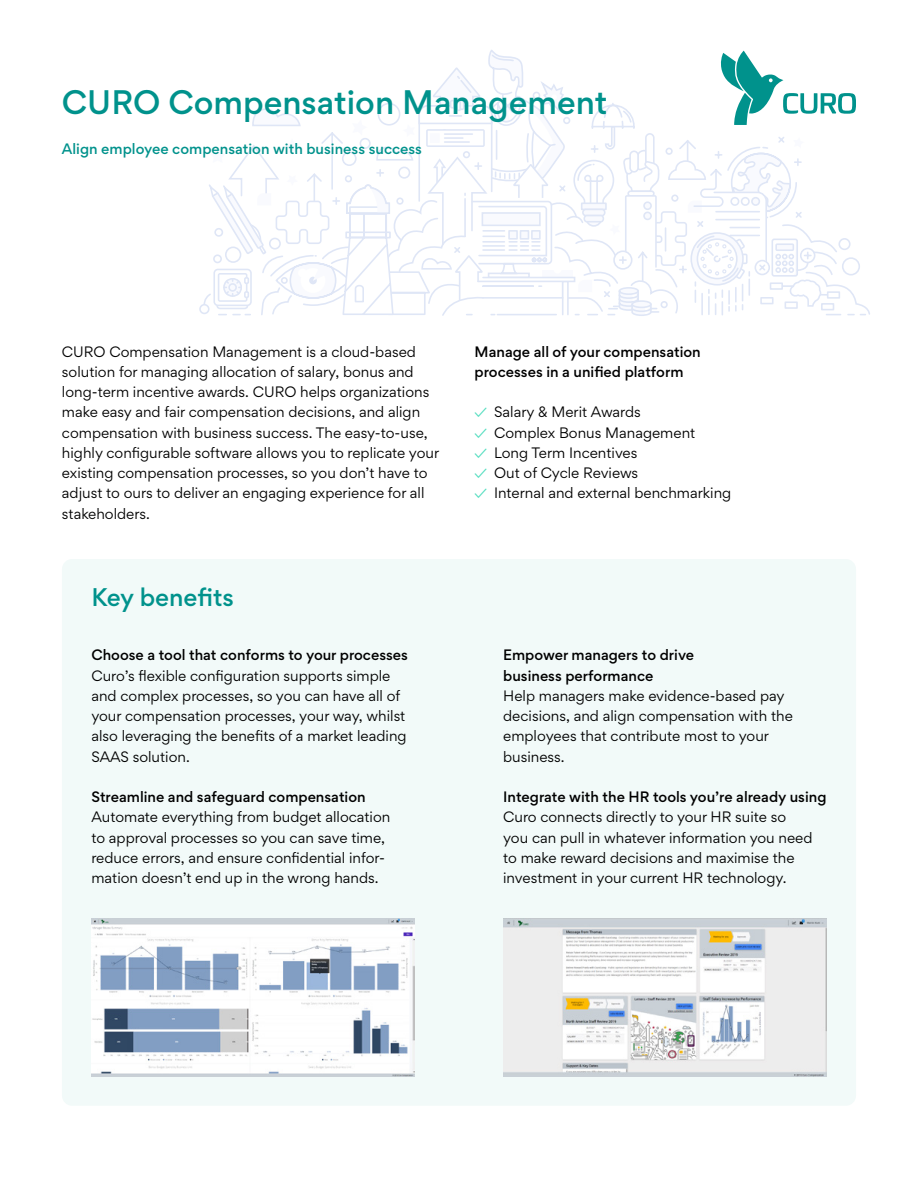
<style>
.page{position:relative;width:918px;height:1188px;background:#fff}
.page>*{position:absolute;margin:0;border:0;box-sizing:border-box;transform-origin:0 0}
.t1{font:500 30.3px "Gordita";color:#00928c}
.t2{font:500 22.8px "Gordita";color:#00928c}
.t3{font:13.5px/20.2px "Gordita";color:#000}
.t4{font:500 13.5px/20.2px "Gordita";color:#000}
.t5{font:500 13.5px "Gordita";color:#00928c}
.s1{color:#50ddbe}
</style>
<div class="page">
<div style="left:62px;top:559px;width:794px;height:547px;background:#f2faf9;border-radius:10px"></div>
<svg style="left:207px;top:50px;width:658px;height:266px"></svg>
<img style="left:503px;top:919px;width:324px;height:157px">
<img style="left:91px;top:918px;width:324px;height:158px">
<h1 class="t1" style="left:62px;top:79px;width:547px">CURO Compensation Management</h1>
<p class="t5" style="left:62px;top:139px;width:362px">Align employee compensation with business success</p>
<p class="t3" style="left:62px;top:341px;width:379px">CURO Compensation Management is a cloud-based solution for managing allocation of salary, bonus and long-term incentive awards. CURO helps organizations make easy and fair compensation decisions, and align compensation with business success. The easy-to-use, highly configurable software allows you to replicate your existing compensation processes, so you don’t have to adjust to ours to deliver an engaging experience for all stakeholders.</p>
<p class="t4" style="left:475px;top:341px;width:228px">Manage all of your compensation processes in a unified platform</p>
<p class="t3" style="left:475px;top:402px;width:168px"><span class="s1">✓</span> Salary &amp; Merit Awards</p>
<p class="t3" style="left:475px;top:422px;width:222px"><span class="s1">✓</span> Complex Bonus Management</p>
<p class="t3" style="left:475px;top:442px;width:164px"><span class="s1">✓</span> Long Term Incentives</p>
<p class="t3" style="left:475px;top:462px;width:165px"><span class="s1">✓</span> Out of Cycle Reviews</p>
<p class="t3" style="left:475px;top:483px;width:258px"><span class="s1">✓</span> Internal and external benchmarking</p>
<h2 class="t2" style="left:91px;top:581px;width:144px">Key benefits</h2>
<p class="t4" style="left:91px;top:645px;width:318px">Choose a tool that conforms to your processes</p>
<p class="t3" style="left:91px;top:665px;width:317px">Curo’s flexible configuration supports simple and complex processes, so you can have all of your compensation processes, your way, whilst also leveraging the benefits of a market leading SAAS solution.</p>
<p class="t4" style="left:91px;top:787px;width:276px">Streamline and safeguard compensation</p>
<p class="t3" style="left:91px;top:807px;width:300px">Automate everything from budget allocation to approval processes so you can save time, reduce errors, and ensure confidential infor&shy;mation doesn’t end up in the wrong hands.</p>
<p class="t4" style="left:503px;top:645px;width:192px">Empower managers to drive business performance</p>
<p class="t3" style="left:503px;top:685px;width:291px">Help managers make evidence-based pay decisions, and align compensation with the employees that contribute most to your business.</p>
<p class="t4" style="left:503px;top:787px;width:325px">Integrate with the HR tools you’re already using</p>
<p class="t3" style="left:503px;top:807px;width:311px">Curo connects directly to your HR suite so you can pull in whatever information you need to make reward decisions and maximise the investment in your current HR technology.</p>
</div>
